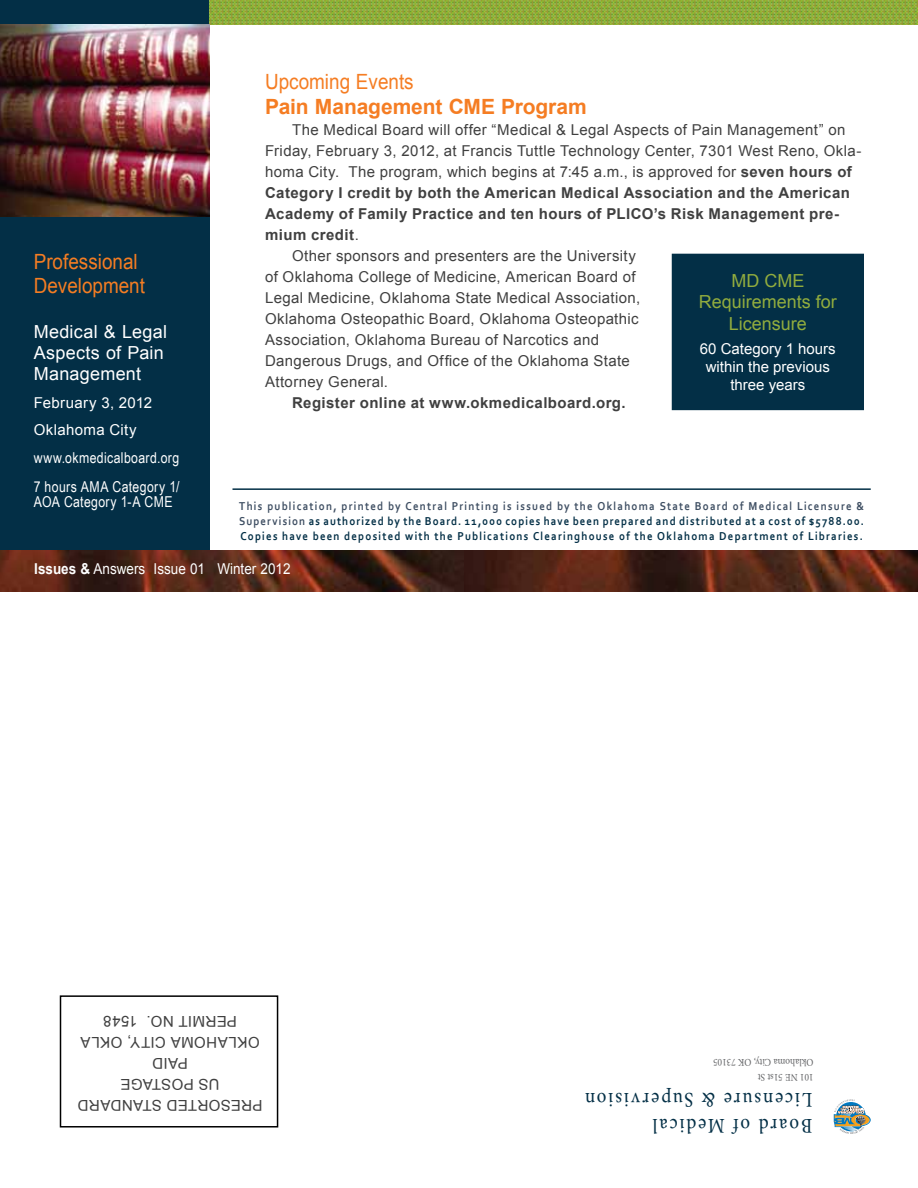
<style>
.page{position:relative;width:918px;height:1188px;background:#fff}
.page>*{position:absolute;margin:0;border:0;box-sizing:border-box;transform-origin:0 0}
.t1{font:21px/24px "Arial";color:#f57d23;scale:.9 1}
.t2{font:21px/25.5px "Minion Pro";letter-spacing:.1em;color:#032f46;scale:.9 1}
.t3{font:700 21px "Arial";letter-spacing:-.005em;color:#f57d23}
.t4{font:18px/21px "Arial";letter-spacing:.015em;color:#fff}
.t5{font:18px/21.6px "Arial";color:#91ac3e;text-align:center}
.t6{font:15px/21px "Arial";letter-spacing:.025em;color:#404040;text-align:center}
.t7{font:700 15px "Arial";letter-spacing:.03em;color:#404040}
.t8{font:15px/28.5px "Arial Narrow";letter-spacing:.025em;color:#fff}
.t9{font:15px/18px "Arial";color:#fff;text-align:center}
.t10{font:15px "Arial";color:#fff;scale:.9 1}
.t11{font:15px/27.8px "Arial";letter-spacing:.025em;color:#fff}
.t12{font:700 12px/15px "Corbel";letter-spacing:.115em;color:#032f46;text-align:justify;scale:.9 1}
.t13{font:10.5px/15px "Minion Pro";color:#636466;scale:.9 1}
.s1{font-weight:700}
.s2{font-weight:400}
.s3{color:#3f4f63}
</style>
<div class="page">
<div style="left:0;top:0;width:209px;height:591px;background:#032f46"></div>
<img style="left:209px;top:0;width:709px;height:24px">
<img style="left:0;top:551px;width:464px;height:40px">
<img style="left:464px;top:551px;width:454px;height:40px">
<img style="left:0;top:24px;width:209px;height:193px">
<svg style="left:834px;top:1099px;width:37px;height:35px"></svg>
<div style="left:60px;top:995px;width:218px;height:133px;border:2px solid #000"></div>
<hr style="left:232px;top:488px;width:639px;height:2px;background:#032f46">
<div style="left:673px;top:254px;width:190px;height:155px;background:#032f46"></div>
<div style="left:672px;top:254px;width:192px;height:156px;border:2px solid #032f46"></div>
<h1 class="t1" style="left:34px;top:250px;width:125px">Professional<br>Development</h1>
<p class="t4" style="left:34px;top:321px;width:135px">Medical &amp; Legal<br>Aspects of Pain<br>Management</p>
<p class="t11" style="left:34px;top:389px;width:120px">February 3, 2012<br>Oklahoma City</p>
<p class="t8" style="left:34px;top:443px;width:147px">www.okmedicalboard.org<br>7 hours AMA Category 1/</p>
<p class="t8" style="left:34px;top:487px;width:141px">AOA Category 1-A CME</p>
<h1 class="t1" style="left:265px;top:69px;width:167px">Upcoming Events</h1>
<h1 class="t3" style="left:265px;top:92px;width:323px">Pain Management CME Program</h1>
<p class="t6" style="left:292px;top:119px;width:555px">The Medical Board will offer “Medical &amp; Legal Aspects of Pain Management” on</p>
<p class="t6" style="left:265px;top:140px;width:598px">Friday, February 3, 2012, at Francis Tuttle Technology Center, 7301 West Reno, Okla-</p>
<p class="t6" style="left:265px;top:161px;width:588px">homa City. The program, which begins at 7:45 a.m., is approved for <span class="s1">seven hours of</span></p>
<p class="t7" style="left:265px;top:183px;width:586px">Category I credit by both the American Medical Association and the American</p>
<p class="t7" style="left:265px;top:204px;width:575px">Academy of Family Practice and ten hours of PLICO’s Risk Management pre-</p>
<p class="t7" style="left:265px;top:225px;width:95px">mium credit<span class="s2">.</span></p>
<p class="t6" style="left:292px;top:245px;width:345px">Other sponsors and presenters are the University</p>
<p class="t6" style="left:265px;top:266px;width:372px">of Oklahoma College of Medicine, American Board of</p>
<p class="t6" style="left:265px;top:287px;width:377px">Legal Medicine, Oklahoma State Medical Association,</p>
<p class="t6" style="left:265px;top:308px;width:375px">Oklahoma Osteopathic Board, Oklahoma Osteopathic</p>
<p class="t6" style="left:265px;top:329px;width:335px">Association, Oklahoma Bureau of Narcotics and</p>
<p class="t6" style="left:265px;top:350px;width:366px">Dangerous Drugs, and Office of the Oklahoma State</p>
<p class="t6" style="left:265px;top:371px;width:125px">Attorney General.</p>
<p class="t7" style="left:292px;top:393px;width:335px">Register online at www.okmedicalboard.org.</p>
<p class="t5" style="left:699px;top:270px;width:140px">MD CME<br>Requirements for<br>Licensure</p>
<p class="t9" style="left:700px;top:340px;width:137px">60 Category 1 hours within the previous three years</p>
<p class="t12" style="left:239px;top:498px;width:696px"><span class="s3">This publication, printed by Central Printing is issued by the Oklahoma State Board of Medical Licensure &amp; Supervision</span> as authorized by the Board. 11,000 copies have been prepared and distributed at a cost of $5788.00.<br>Copies have been deposited with the Publications Clearinghouse of the Oklahoma Department of Libraries.</p>
<p class="t10" style="left:34px;top:559px;width:286px"><span class="s1">Issues &amp;</span> Answers Issue 01 Winter 2012</p>
<p class="t6" style="left:262px;top:1116px;width:186px;rotate:-180deg">PRESORTED STANDARD<br>US POSTAGE<br>PAID<br>OKLAHOMA CITY, OKLA<br>PERMIT NO. 1548</p>
<p class="t13" style="left:814px;top:1085px;width:113px;rotate:-180deg">101 NE 51st St<br>Oklahoma City, OK 73105</p>
<h1 class="t2" style="left:812px;top:1138px;width:254px;rotate:-180deg">Board of Medical<br>Licensure &amp; Supervision</h1>
</div>
